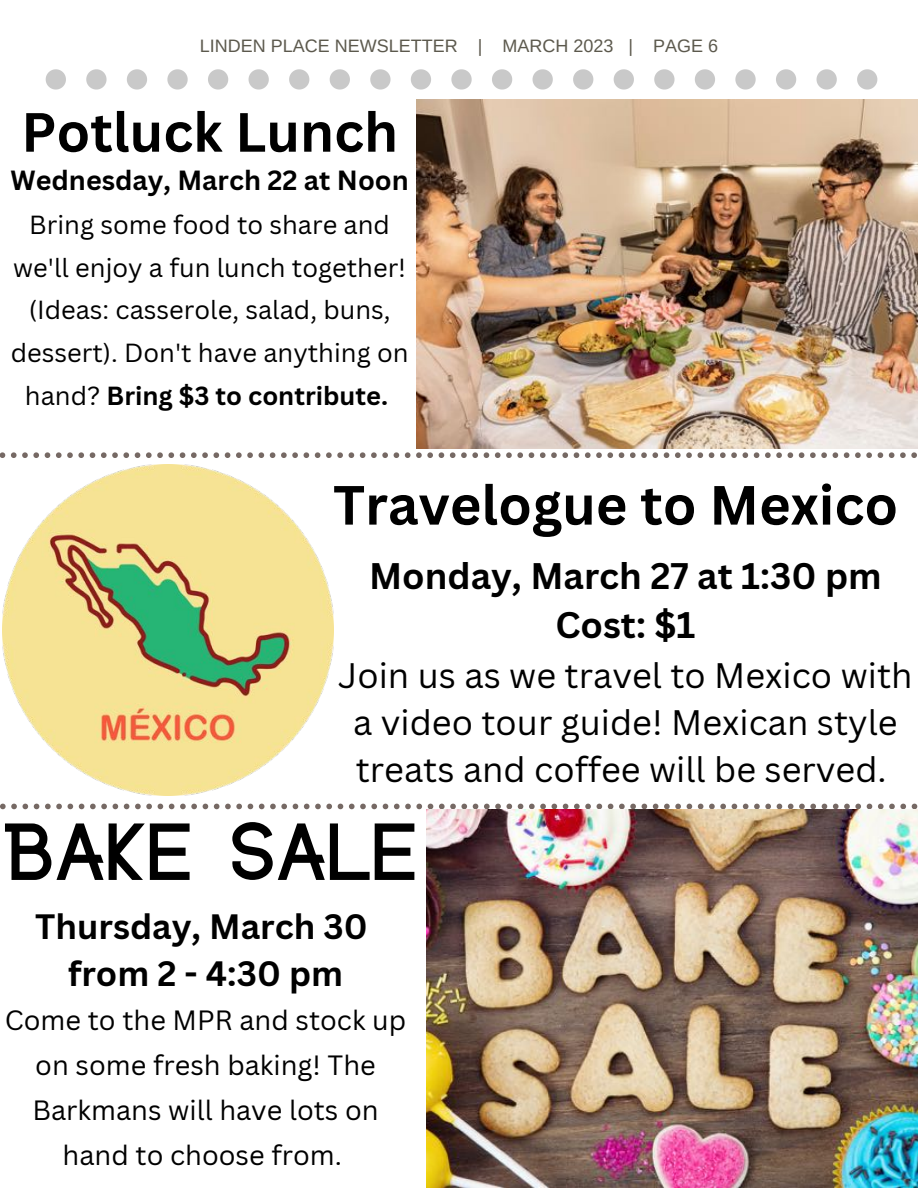
<style>
.page{position:relative;width:918px;height:1188px;background:#fff}
.page>*{position:absolute;margin:0;border:0;box-sizing:border-box;transform-origin:0 0}
.t1{font:900 63.3px "Anchorage";color:#000}
.t2{font:700 54px "Canva Sans";color:#000}
.t3{font:700 36px/49.5px "Canva Sans";color:#000;text-align:center}
.t4{font:34.5px/47.2px "Canva Sans";color:#000;text-align:center}
.t5{font:700 34.35px/47.1px "Canva Sans";color:#000;text-align:center}
.t6{font:27.15px/45px "Canva Sans";color:#000;text-align:center}
.t7{font:700 27px "Canva Sans";color:#000}
.t8{font:25.5px/42.8px "Canva Sans";color:#000;text-align:center}
.t9{font:18px "Arimo";color:#5c594d}
.s1{font-weight:700}
</style>
<div class="page">
<svg style="left:46px;top:69px;width:20px;height:21px"></svg>
<svg style="left:86px;top:69px;width:21px;height:21px"></svg>
<svg style="left:127px;top:69px;width:20px;height:21px"></svg>
<svg style="left:167px;top:69px;width:21px;height:21px"></svg>
<svg style="left:208px;top:69px;width:20px;height:21px"></svg>
<svg style="left:249px;top:69px;width:20px;height:21px"></svg>
<svg style="left:289px;top:69px;width:20px;height:21px"></svg>
<svg style="left:330px;top:69px;width:20px;height:21px"></svg>
<svg style="left:370px;top:69px;width:21px;height:21px"></svg>
<svg style="left:411px;top:69px;width:20px;height:21px"></svg>
<svg style="left:451px;top:69px;width:21px;height:21px"></svg>
<svg style="left:492px;top:69px;width:20px;height:21px"></svg>
<svg style="left:533px;top:69px;width:20px;height:21px"></svg>
<svg style="left:573px;top:69px;width:20px;height:21px"></svg>
<svg style="left:614px;top:69px;width:20px;height:21px"></svg>
<svg style="left:654px;top:69px;width:21px;height:21px"></svg>
<svg style="left:695px;top:69px;width:20px;height:21px"></svg>
<svg style="left:735px;top:69px;width:21px;height:21px"></svg>
<svg style="left:776px;top:69px;width:20px;height:21px"></svg>
<svg style="left:817px;top:69px;width:20px;height:21px"></svg>
<svg style="left:857px;top:69px;width:20px;height:21px"></svg>
<svg style="left:0;top:452px;width:917px;height:6px"></svg>
<svg style="left:0;top:804px;width:918px;height:5px"></svg>
<img style="left:426px;top:809px;width:492px;height:379px">
<img style="left:2px;top:465px;width:331px;height:331px">
<img style="left:417px;top:100px;width:501px;height:348px">
<p class="t9" style="left:200px;top:36px;width:520px">LINDEN PLACE NEWSLETTER | MARCH 2023 | PAGE 6</p>
<h2 class="t2" style="left:21px;top:94px;width:378px">Potluck Lunch</h2>
<p class="t7" style="left:10px;top:161px;width:400px">Wednesday, March 22 at Noon</p>
<p class="t8" style="left:11px;top:203px;width:399px">Bring some food to share and we'll enjoy a fun lunch together! (Ideas: casserole, salad, buns, dessert). Don't have anything on hand? <span class="s1">Bring $3 to contribute.</span></p>
<h2 class="t2" style="left:333px;top:467px;width:567px">Travelogue to Mexico</h2>
<h3 class="t3" style="left:369px;top:550px;width:514px">Monday, March 27 at 1:30 pm<br>Cost: $1</h3>
<h3 class="t4" style="left:338px;top:651px;width:576px">Join us as we travel to Mexico with a video tour guide! Mexican style treats and coffee will be served.</h3>
<h1 class="t1" style="left:2px;top:825px;width:416px">BAKE SALE</h1>
<h3 class="t5" style="left:35px;top:902px;width:334px">Thursday, March 30 from 2 - 4:30 pm</h3>
<p class="t6" style="left:5px;top:997px;width:403px">Come to the MPR and stock up on some fresh baking! The<br>Barkmans will have lots on hand to choose from.</p>
</div>
